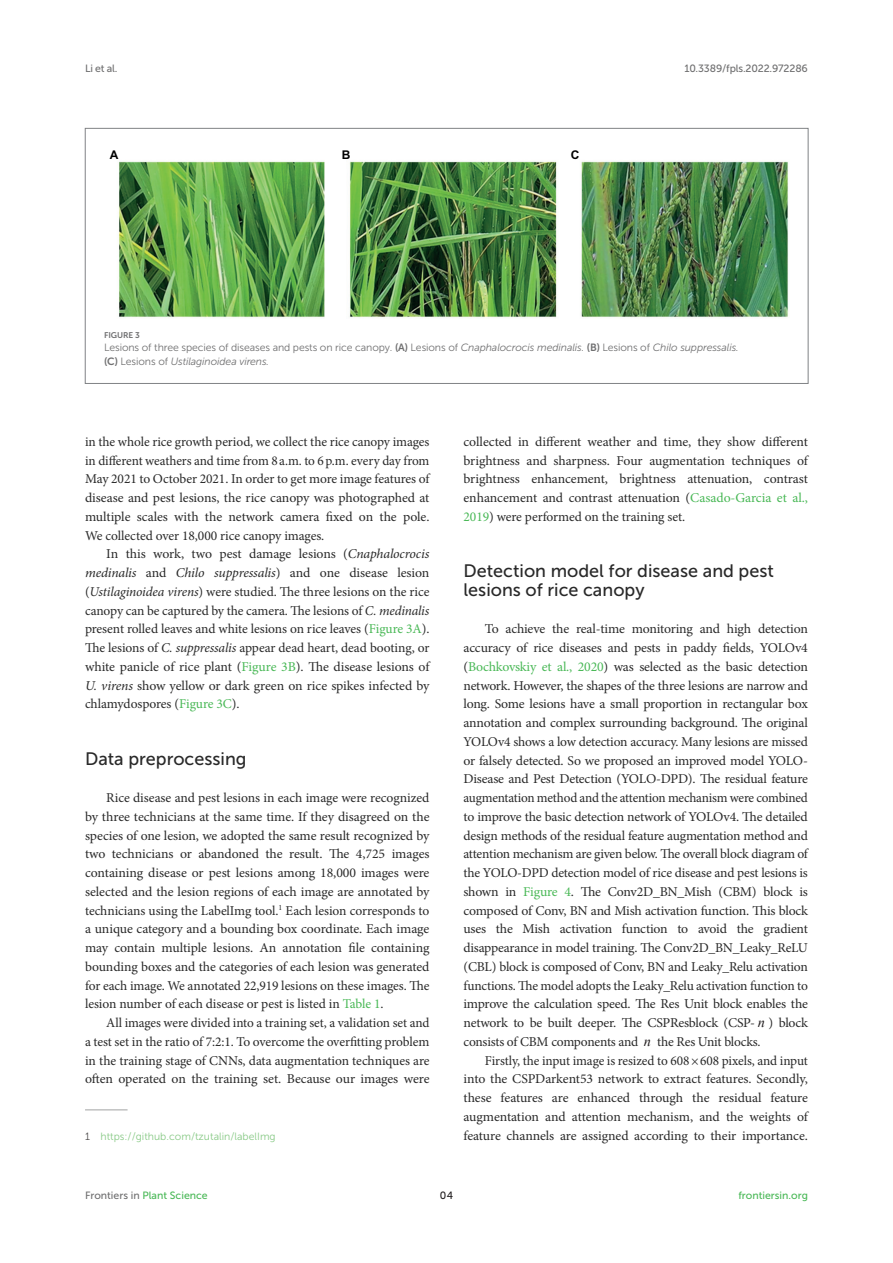
<style>
.page{position:relative;width:893px;height:1263px;background:#fff}
.page>*{position:absolute;margin:0;border:0;box-sizing:border-box;transform-origin:0 0}
.HEAD_2{font:18px/18.8px "Museo Sans 500";color:#292929}
.TEXT_FLUSH{font:13.5px/18.8px "Minion Pro";letter-spacing:-.01em;color:#292929;text-align:justify}
.TEXT{font:13.5px/18.8px "Minion Pro";letter-spacing:-.005em;color:#292929;text-align:justify}
.t1{font:700 12px "Arial";color:#000001}
.FIG_LEG{font:10.5px/13.5px "Museo Sans 300";letter-spacing:-.01em;color:#6f6f70}
.t2{font:10.5px "Museo Sans 500";color:#49b856}
.FOOTNOTE{font:10.5px "Museo Sans 300";color:#87c985}
.t3{font:10.5px "Museo Sans 500";letter-spacing:-.015em;color:#6f6f70}
.t4{font:10.5px "Museo Sans 500";color:#231f20}
.FIG_HD{font:8.25px "Museo Sans 700";letter-spacing:-.01em;color:#6f6f70}
.s1{font-family:"Museo Sans 700"}
.s2{font-style:italic}
.s3{color:#49b856}
.s4{color:#4b4949}
.s5{font-family:"Times New Roman";font-style:italic;font-size:14.25px;color:#231f20}
.s6{color:#6f6f70}
</style>
<div class="page">
<hr style="left:85px;top:1109px;width:43px;height:1px;background:#a1a3a3">
<img style="left:119px;top:161px;width:669px;height:157px">
<div style="left:85px;top:128px;width:723px;height:256px;border:1px solid #808285"></div>
<p class="t3" style="left:85px;top:63px;width:34px">Li et al.</p>
<p class="t3" style="left:684px;top:63px;width:125px">10.3389/fpls.2022.972286</p>
<p class="t1" style="left:110px;top:147px;width:10px">A</p>
<p class="t1" style="left:342px;top:147px;width:10px">B</p>
<p class="t1" style="left:571px;top:147px;width:10px">C</p>
<p class="FIG_HD" style="left:104px;top:330px;width:37px">FIGURE 3</p>
<p class="FIG_LEG" style="left:104px;top:341px;width:636px">Lesions of three species of diseases and pests on rice canopy. <span class="s1">(A)</span> Lesions of <span class="s2">Cnaphalocrocis medinalis.</span> <span class="s1">(B)</span> Lesions of <span class="s2">Chilo suppressalis. </span><span class="s1">(C)</span> Lesions of <span class="s2">Ustilaginoidea virens.</span></p>
<p class="TEXT_FLUSH" style="left:85px;top:432px;width:346px">in the whole rice growth period, we collect the rice canopy images in different weathers and time from 8a.m. to 6p.m. every day from May 2021 to October 2021. In order to get more image features of disease and pest lesions, the rice canopy was photographed at multiple scales with the network camera fixed on the pole.<br>We collected over 18,000 rice canopy images.</p>
<p class="TEXT" style="left:85px;top:545px;width:346px;text-indent:21px">In this work, two pest damage lesions (<span class="s2">Cnaphalocrocis medinalis</span> and <span class="s2">Chilo suppressalis</span>) and one disease lesion (<span class="s2">Ustilaginoidea virens</span>) were studied. The three lesions on the rice canopy can be captured by the camera. The lesions of <span class="s2">C. medinalis </span>present rolled leaves and white lesions on rice leaves (<span class="s3">Figure 3A</span>).<br>The lesions of <span class="s2">C. suppressalis</span> appear dead heart, dead booting, or white panicle of rice plant (<span class="s3">Figure 3B</span>). The disease lesions of <span class="s2">U. virens</span> show yellow or dark green on rice spikes infected by chlamydospores (<span class="s3">Figure 3C</span>).</p>
<p class="HEAD_2" style="left:85px;top:749px;width:163px">Data preprocessing</p>
<p class="TEXT_FLUSH" style="left:85px;top:788px;width:346px;text-indent:21px">Rice disease and pest lesions in each image were recognized by three technicians at the same time. If they disagreed on the species of one lesion, we adopted the same result recognized by two technicians or abandoned the result. The 4,725 images containing disease or pest lesions among 18,000 images were selected and the lesion regions of each image are annotated by technicians using the LabelImg tool.<sup>1</sup> Each lesion corresponds to a unique category and a bounding box coordinate. Each image may contain multiple lesions. An annotation file containing bounding boxes and the categories of each lesion was generated for each image. We annotated 22,919 lesions on these images. The lesion number of each disease or pest is listed in <span class="s3">Table 1</span>.</p>
<p class="TEXT" style="left:85px;top:1013px;width:346px;text-indent:21px">All images were divided into a training set, a validation set and a test set in the ratio of 7:2:1. To overcome the overfitting problem in the training stage of CNNs, data augmentation techniques are often operated on the training set. Because our images were</p>
<p class="FOOTNOTE" style="left:85px;top:1130px;width:192px"><span class="s4">1</span> https://github.com/tzutalin/labelImg</p>
<p class="TEXT" style="left:463px;top:432px;width:346px">collected in different weather and time, they show different brightness and sharpness. Four augmentation techniques of brightness enhancement, brightness attenuation, contrast enhancement and contrast attenuation (<span class="s3">Casado-Garcia et al., 2019</span>) were performed on the training set.</p>
<p class="HEAD_2" style="left:463px;top:561px;width:312px">Detection model for disease and pest lesions of rice canopy</p>
<p class="TEXT_FLUSH" style="left:463px;top:620px;width:346px;text-indent:21px">To achieve the real-time monitoring and high detection accuracy of rice diseases and pests in paddy fields, YOLOv4 (<span class="s3">Bochkovskiy et al., 2020</span>) was selected as the basic detection network. However, the shapes of the three lesions are narrow and long. Some lesions have a small proportion in rectangular box annotation and complex surrounding background. The original YOLOv4 shows a low detection accuracy. Many lesions are missed or falsely detected. So we proposed an improved model YOLO-Disease and Pest Detection (YOLO-DPD). The residual feature augmentation method and the attention mechanism were combined to improve the basic detection network of YOLOv4. The detailed design methods of the residual feature augmentation method and attention mechanism are given below. The overall block diagram of the YOLO-DPD detection model of rice disease and pest lesions is shown in <span class="s3">Figure 4</span>. The Conv2D_BN_Mish (CBM) block is composed of Conv, BN and Mish activation function. This block uses the Mish activation function to avoid the gradient disappearance in model training. The Conv2D_BN_Leaky_ReLU (CBL) block is composed of Conv, BN and Leaky_Relu activation functions. The model adopts the Leaky_Relu activation function to improve the calculation speed. The Res Unit block enables the network to be built deeper. The CSPResblock (CSP- <span class="s5">n</span> ) block consists of CBM components and <span class="s5">n</span></p>
<p class="TEXT_FLUSH" style="left:657px;top:1032px;width:105px">the Res Unit blocks.</p>
<p class="TEXT" style="left:463px;top:1051px;width:346px;text-indent:21px">Firstly, the input image is resized to 608×608 pixels, and input into the CSPDarkent53 network to extract features. Secondly, these features are enhanced through the residual feature augmentation and attention mechanism, and the weights of feature channels are assigned according to their importance.</p>
<p class="t2" style="left:85px;top:1190px;width:124px"><span class="s6">Frontiers in</span> Plant Science</p>
<p class="t4" style="left:440px;top:1190px;width:15px">04</p>
<p class="t2" style="left:738px;top:1190px;width:71px">frontiersin.org</p>
</div>
